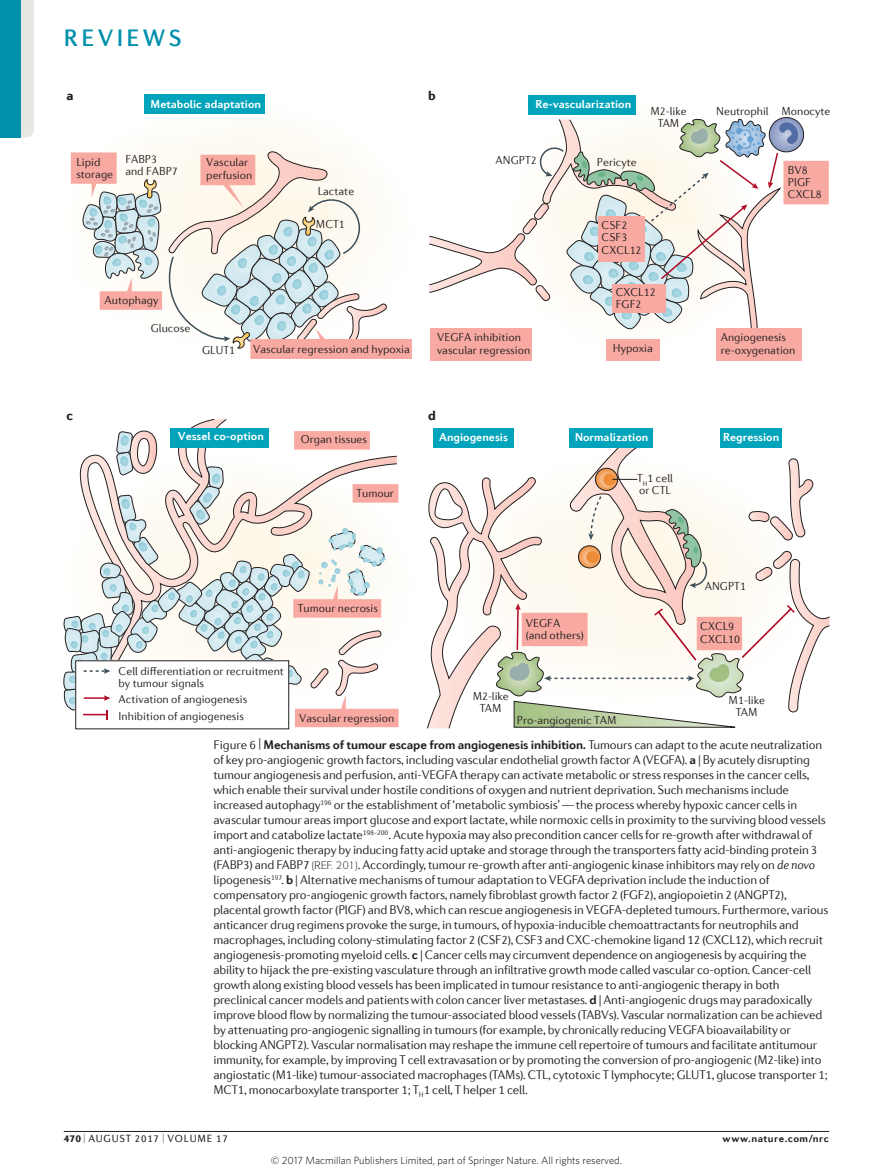
<style>
.page{position:relative;width:893px;height:1174px;background:#fff}
.page>*{position:absolute;margin:0;border:0;box-sizing:border-box;transform-origin:0 0}
.t1{font:500 24px "Diverda Sans Com";letter-spacing:.14em;color:#0090ab}
.t2{font:900 13.5px "Diverda Sans Com";color:#231f20}
.Figure_caption_no_r{font:300 12.75px/15px "Diverda Sans Com";letter-spacing:-.015em;color:#231f20}
.t3{font:300 11.7px/12.5px "Diverda Sans Com";color:#231f20}
.t4{font:700 11.7px "Diverda Sans Com";color:#fff}
.t5{font:300 10.5px "Whitney";color:#000}
.t6{font:10.5px "Diverda Sans Com";letter-spacing:.075em;color:#231f20;scale:.5 1}
.t7{font:700 10.5px "Diverda Sans Com";letter-spacing:.045em;color:#231f20}
.s1{font-weight:700}
.s2{font-style:italic}
.s3{font-weight:900}
</style>
<div class="page">
<hr style="left:64px;top:1131px;width:765px;height:1px;background:#231f20">
<svg style="left:70px;top:101px;width:247px;height:83px"></svg>
<div style="left:431px;top:328px;width:101px;height:32px;background:#f8aaa2"></div>
<div style="left:606px;top:339px;width:53px;height:21px;background:#f8aaa2"></div>
<div style="left:144px;top:94px;width:120px;height:19px;background:#02a4bc"></div>
<div style="left:528px;top:95px;width:108px;height:20px;background:#02a4bc"></div>
<div style="left:433px;top:428px;width:81px;height:19px;background:#02a4bc"></div>
<div style="left:570px;top:428px;width:83px;height:19px;background:#02a4bc"></div>
<div style="left:720px;top:428px;width:62px;height:19px;background:#02a4bc"></div>
<div style="left:171px;top:428px;width:98px;height:19px;background:#02a4bc"></div>
<svg style="left:63px;top:431px;width:336px;height:296px"></svg>
<svg style="left:429px;top:117px;width:400px;height:223px"></svg>
<div style="left:716px;top:328px;width:85px;height:32px;background:#f8aaa2"></div>
<svg style="left:427px;top:436px;width:403px;height:293px"></svg>
<svg style="left:71px;top:149px;width:341px;height:210px"></svg>
<div style="left:21px;top:0;width:13px;height:138px;background:#e7e7e3"></div>
<div style="left:0;top:0;width:21px;height:138px;background:#0090ab"></div>
<h1 class="t1" style="left:64px;top:24px;width:119px">REVIEWS</h1>
<p class="t2" style="left:66px;top:87px;width:9px">a</p>
<p class="t2" style="left:428px;top:87px;width:9px">b</p>
<p class="t4" style="left:151px;top:97px;width:112px">Metabolic adaptation</p>
<p class="t3" style="left:76px;top:156px;width:38px">Lipid storage</p>
<p class="t3" style="left:125px;top:153px;width:54px">FABP3 and FABP7</p>
<p class="t3" style="left:206px;top:156px;width:48px">Vascular perfusion</p>
<p class="t3" style="left:105px;top:294px;width:55px">Autophagy</p>
<p class="t3" style="left:318px;top:185px;width:38px">Lactate</p>
<p class="t3" style="left:316px;top:218px;width:30px">MCT1</p>
<p class="t4" style="left:535px;top:98px;width:97px">Re-vascularization</p>
<p class="t3" style="left:496px;top:154px;width:43px">ANGPT2</p>
<p class="t3" style="left:597px;top:156px;width:42px">Pericyte</p>
<p class="t3" style="left:650px;top:105px;width:38px;line-height:12px;text-align:center">M2-like<br>TAM</p>
<p class="t3" style="left:602px;top:219px;width:42px">CSF2<br>CSF3<br>CXCL12</p>
<p class="t3" style="left:616px;top:285px;width:42px">CXCL12<br>FGF2</p>
<p class="t3" style="left:151px;top:322px;width:41px">Glucose</p>
<p class="t3" style="left:437px;top:331px;width:85px">VEGFA inhibition</p>
<p class="t3" style="left:202px;top:344px;width:35px">GLUT1</p>
<p class="t3" style="left:437px;top:343px;width:95px">vascular regression</p>
<p class="t3" style="left:613px;top:342px;width:42px">Hypoxia</p>
<p class="t3" style="left:253px;top:342px;width:158px">Vascular regression and hypoxia</p>
<p class="t2" style="left:66px;top:407px;width:8px">c</p>
<p class="t2" style="left:428px;top:407px;width:9px">d</p>
<p class="t3" style="left:716px;top:105px;width:116px">Neutrophil Monocyte</p>
<p class="t3" style="left:788px;top:163px;width:36px">BV8<br>PlGF<br>CXCL8</p>
<p class="t3" style="left:721px;top:331px;width:76px">Angiogenesis re-oxygenation</p>
<p class="t4" style="left:178px;top:429px;width:87px">Vessel co-option</p>
<p class="t4" style="left:439px;top:430px;width:70px">Angiogenesis</p>
<p class="t4" style="left:575px;top:430px;width:75px">Normalization</p>
<p class="t4" style="left:723px;top:430px;width:58px">Regression</p>
<p class="t3" style="left:301px;top:433px;width:68px">Organ tissues</p>
<p class="t3" style="left:356px;top:486px;width:39px">Tumour</p>
<p class="t3" style="left:298px;top:602px;width:82px">Tumour necrosis</p>
<p class="t3" style="left:119px;top:665px;width:167px;line-height:12px">Cell differentiation or recruitment by tumour signals</p>
<p class="t3" style="left:119px;top:690px;width:130px;line-height:17px">Activation of angiogenesis<br>Inhibition of angiogenesis</p>
<p class="t3" style="left:299px;top:712px;width:97px">Vascular regression</p>
<p class="t3" style="left:526px;top:616px;width:59px">VEGFA (and others)</p>
<p class="t3" style="left:637px;top:472px;width:37px">T<sub>H</sub>1 cell or CTL</p>
<p class="t3" style="left:705px;top:579px;width:43px">ANGPT1</p>
<p class="t3" style="left:700px;top:620px;width:42px">CXCL9<br>CXCL10</p>
<p class="t3" style="left:473px;top:689px;width:38px;line-height:12px;text-align:center">M2-like<br>TAM</p>
<p class="t3" style="left:729px;top:694px;width:38px;line-height:12px;text-align:center">M1-like<br>TAM</p>
<p class="t3" style="left:517px;top:713px;width:101px">Pro-angiogenic TAM</p>
<p class="Figure_caption_no_r" style="left:213px;top:737px;width:614px">Figure 6 | <span class="s1">Mechanisms of tumour escape from angiogenesis inhibition.</span> Tumours can adapt to the acute neutralization of key pro-angiogenic growth factors, including vascular endothelial growth factor A (VEGFA). <span class="s1">a</span> | By acutely disrupting tumour angiogenesis and perfusion, anti-VEGFA therapy can activate metabolic or stress responses in the cancer cells, which enable their survival under hostile conditions of oxygen and nutrient deprivation. Such mechanisms include increased autophagy<sup>196</sup> or the establishment of ‘metabolic symbiosis’ — the process whereby hypoxic cancer cells in avascular tumour areas import glucose and export lactate, while normoxic cells in proximity to the surviving blood vessels import and catabolize lactate<sup>198–200</sup>. Acute hypoxia may also precondition cancer cells for re‑growth after withdrawal of anti-angiogenic therapy by inducing fatty acid uptake and storage through the transporters fatty acid-binding protein 3 (FABP3) and FABP7</p>
<p class="Figure_caption_no_r" style="left:213px;top:857px;width:616px;text-indent:144px">. Accordingly, tumour re‑growth after anti-angiogenic kinase inhibitors may rely on <span class="s2">de novo </span>lipogenesis<sup>197</sup>. <span class="s1">b</span> | Alternative mechanisms of tumour adaptation to VEGFA deprivation include the induction of compensatory pro-angiogenic growth factors, namely fibroblast growth factor 2 (FGF2), angiopoietin 2 (ANGPT2), placental growth factor (PlGF) and BV8, which can rescue angiogenesis in VEGFA-depleted tumours. Furthermore, various anticancer drug regimens provoke the surge, in tumours, of hypoxia-inducible chemoattractants for neutrophils and macrophages, including colony-stimulating factor 2 (CSF2), CSF3 and CXC-chemokine ligand 12 (CXCL12), which recruit angiogenesis-promoting myeloid cells. <span class="s1">c</span> | Cancer cells may circumvent dependence on angiogenesis by acquiring the ability to hijack the pre-existing vasculature through an infiltrative growth mode called vascular co‑option. Cancer-cell growth along existing blood vessels has been implicated in tumour resistance to anti-angiogenic therapy in both preclinical cancer models and patients with colon cancer liver metastases. <span class="s1">d</span> | Anti-angiogenic drugs may paradoxically improve blood flow by normalizing the tumour-associated blood vessels (TABVs). Vascular normalization can be achieved by attenuating pro-angiogenic signalling in tumours (for example, by chronically reducing VEGFA bioavailability or blocking ANGPT2). Vascular normalisation may reshape the immune cell repertoire of tumours and facilitate antitumour immunity, for example, by improving T cell extravasation or by promoting the conversion of pro-angiogenic (M2‑like) into angiostatic (M1‑like) tumour-associated macrophages (TAMs). CTL, cytotoxic T lymphocyte; GLUT1, glucose transporter 1; MCT1, monocarboxylate transporter 1; T<sub>H</sub>1 cell, T helper 1 cell.</p>
<p class="t6" style="left:64px;top:1132px;width:329px"><span class="s3">470</span> | AUGUST 2017 | VOLUME 17</p>
<p class="t7" style="left:722px;top:1132px;width:108px">www.nature.com/nrc</p>
<p class="t5" style="left:271px;top:1153px;width:352px">© 2017 Macmillan Publishers Limited, part of Springer Nature. All rights reserved.</p>
</div>
